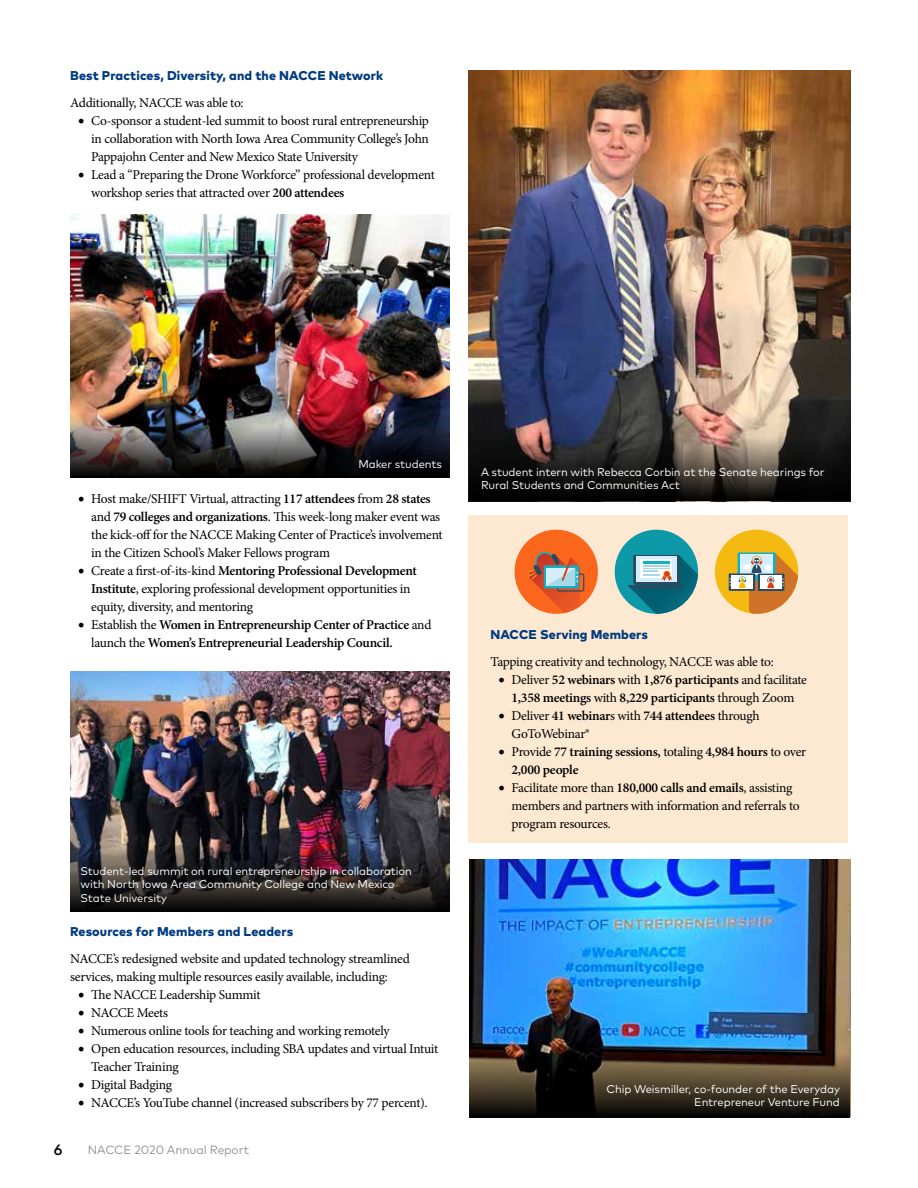
<style>
.page{position:relative;width:918px;height:1188px;background:#fff}
.page>*{position:absolute;margin:0;border:0;box-sizing:border-box;transform-origin:0 0}
.t1{font:500 15px "Mark Pro";color:#000}
.t2{font:13.5px/18px "Minion Pro";letter-spacing:-.025em;color:#000}
.t3{font:600 13.5px/18px "Minion Pro";letter-spacing:-.02em;color:#000}
.t4{font:800 12.75px "Mark Pro";letter-spacing:.01em;color:#003b80}
.t5{font:12px "Mark Pro";letter-spacing:-.01em;color:#939598}
.t6{font:11.25px/13.5px "Mark Pro";letter-spacing:-.01em;color:#fff}
.s1{font-size:18px}
.s2{font-weight:600}
.s3{font-weight:400;font-size:18px}
.s4{font-weight:400}
</style>
<div class="page">
<img style="left:70px;top:214px;width:380px;height:199px">
<img style="left:70px;top:413px;width:380px;height:64px">
<img style="left:70px;top:672px;width:380px;height:175px">
<div style="left:468px;top:515px;width:380px;height:327px;background:#fde9d2"></div>
<svg style="left:715px;top:530px;width:83px;height:84px"></svg>
<svg style="left:615px;top:530px;width:83px;height:84px"></svg>
<svg style="left:515px;top:530px;width:83px;height:84px"></svg>
<img style="left:468px;top:70px;width:382px;height:431px">
<img style="left:470px;top:859px;width:380px;height:194px">
<svg style="left:70px;top:847px;width:380px;height:64px;background:#2a2426"></svg>
<svg style="left:470px;top:1053px;width:380px;height:65px;background:#362b1e"></svg>
<svg style="left:470px;top:437px;width:380px;height:64px;background:#292422"></svg>
<p class="t4" style="left:70px;top:66px;width:315px">Best Practices, Diversity, and the NACCE Network</p>
<p class="t2" style="left:70px;top:94px;width:175px">Additionally, NACCE was able to:</p>
<p class="t2" style="left:91px;top:112px;width:339px;text-align:justify;text-indent:-14px"><span class="s1">•</span> Co-sponsor a student-led summit to boost rural entrepreneurship in collaboration with North Iowa Area Community College’s John Pappajohn Center and New Mexico State University</p>
<p class="t2" style="left:91px;top:166px;width:345px;text-indent:-14px"><span class="s1">•</span> Lead a “Preparing the Drone Workforce” professional development workshop series that attracted over <span class="s2">200 attendees</span></p>
<p class="t6" style="left:358px;top:457px;width:85px">Maker students</p>
<p class="t2" style="left:91px;top:490px;width:353px;text-indent:-14px"><span class="s1">•</span> Host make/SHIFT Virtual, attracting <span class="s2">117 attendees</span> from <span class="s2">28 states </span>and <span class="s2">79 colleges and organizations</span>. This week-long maker event was the kick-off for the NACCE Making Center of Practice’s involvement in the Citizen School’s Maker Fellows program</p>
<p class="t2" style="left:91px;top:562px;width:327px;text-indent:-14px"><span class="s1">•</span> Create a first-of-its-kind <span class="s2">Mentoring Professional Development<br>Institute</span>, exploring professional development opportunities in equity, diversity, and mentoring</p>
<p class="t3" style="left:91px;top:616px;width:342px;text-indent:-14px"><span class="s3">•</span> <span class="s4">Establish the</span> Women in Entrepreneurship Center of Practice <span class="s4">and launch the</span> Women’s Entrepreneurial Leadership Council.</p>
<p class="t6" style="left:81px;top:863px;width:333px">Student-led summit on rural entrepreneurship in collaboration with North Iowa Area Community College and New Mexico<br>State University</p>
<p class="t4" style="left:70px;top:922px;width:224px">Resources for Members and Leaders</p>
<p class="t2" style="left:70px;top:950px;width:341px">NACCE’s redesigned website and updated technology streamlined services, making multiple resources easily available, including:</p>
<p class="t2" style="left:78px;top:986px;width:184px"><span class="s1">•</span> The NACCE Leadership Summit</p>
<p class="t2" style="left:78px;top:1004px;width:92px"><span class="s1">•</span> NACCE Meets</p>
<p class="t2" style="left:78px;top:1022px;width:313px"><span class="s1">•</span> Numerous online tools for teaching and working remotely</p>
<p class="t2" style="left:91px;top:1040px;width:349px;text-indent:-14px"><span class="s1">•</span> Open education resources, including SBA updates and virtual Intuit<br>Teacher Training</p>
<p class="t2" style="left:78px;top:1076px;width:96px"><span class="s1">•</span> Digital Badging</p>
<p class="t2" style="left:78px;top:1094px;width:351px"><span class="s1">•</span> NACCE’s YouTube channel (increased subscribers by 77 percent).</p>
<p class="t1" style="left:54px;top:1139px;width:10px">6</p>
<p class="t5" style="left:88px;top:1141px;width:163px">NACCE 2020 Annual Report</p>
<p class="t6" style="left:481px;top:464px;width:345px">A student intern with Rebecca Corbin at the Senate hearings for<br>Rural Students and Communities Act</p>
<p class="t4" style="left:491px;top:624px;width:159px">NACCE Serving Members</p>
<p class="t2" style="left:491px;top:652px;width:285px">Tapping creativity and technology, NACCE was able to:</p>
<p class="t3" style="left:498px;top:670px;width:310px;text-align:center"><span class="s3">•</span> <span class="s4">Deliver</span> 52 webinars <span class="s4">with</span> 1,876 participants <span class="s4">and facilitate<br></span>1,358 meetings <span class="s4">with</span> 8,229 participants <span class="s4">through Zoom</span></p>
<p class="t2" style="left:512px;top:706px;width:250px;text-indent:-14px"><span class="s1">•</span> Deliver <span class="s2">41 webinar</span>s with <span class="s2">744 attendees</span> through<br>GoToWebinar®</p>
<p class="t3" style="left:512px;top:742px;width:296px;text-indent:-14px"><span class="s3">•</span> <span class="s4">Provide</span> 77 training sessions, <span class="s4">totaling</span> 4,984 hours <span class="s4">to over<br></span>2,000 people</p>
<p class="t2" style="left:512px;top:778px;width:290px;text-indent:-14px"><span class="s1">•</span> Facilitate more than <span class="s2">180,000 calls and emails</span>, assisting members and partners with information and referrals to program resources.</p>
<p class="t6" style="left:607px;top:1081px;width:235px;text-align:right">Chip Weismiller, co-founder of the Everyday<br>Entrepreneur Venture Fund</p>
</div>
